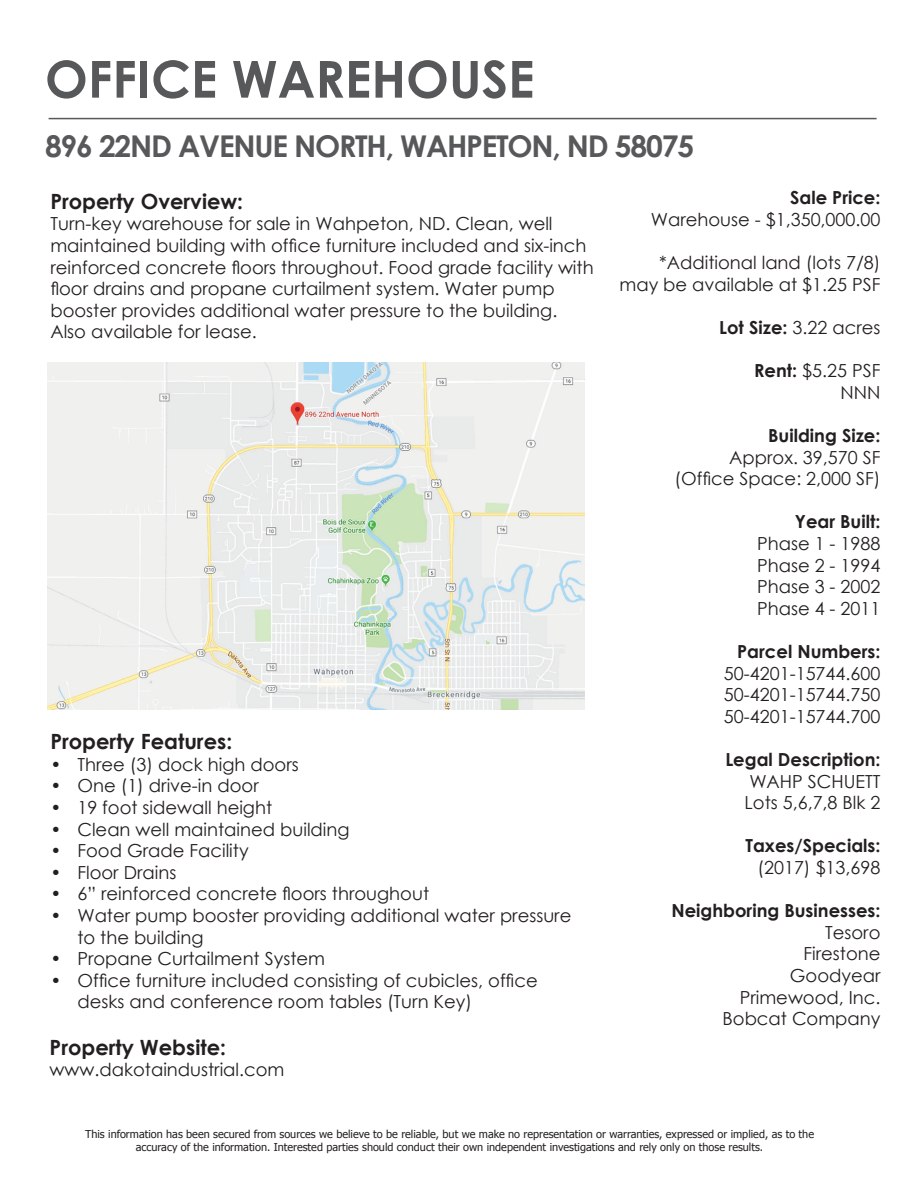
<style>
.page{position:relative;width:918px;height:1188px;background:#fff}
.page>*{position:absolute;margin:0;border:0;box-sizing:border-box;transform-origin:0 0}
.t1{font:700 51px "Century Gothic";color:#57585a}
.t2{font:700 30px "Century Gothic";letter-spacing:-.04em;color:#57585a}
.t3{font:700 21px "Century Gothic";color:#231f20}
.t4{font:18px/21.6px "Century Gothic";color:#231f20}
.t5{font:700 18px "Century Gothic";color:#231f20}
.t6{font:10.8px/13px "Tahoma";color:#231f20;text-align:center}
.s1{font-weight:700}
</style>
<div class="page">
<hr style="left:49px;top:118px;width:828px;height:1px;background:#57585a">
<img style="left:48px;top:362px;width:537px;height:348px">
<h1 class="t1" style="left:45px;top:40px;width:491px">OFFICE WAREHOUSE</h1>
<h2 class="t2" style="left:45px;top:123px;width:651px">896 22ND AVENUE NORTH, WAHPETON, ND 58075</h2>
<p class="t3" style="left:50px;top:185px;width:194px">Property Overview:</p>
<p class="t4" style="left:50px;top:213px;width:545px">Turn-key warehouse for sale in Wahpeton, ND. Clean, well maintained building with office furniture included and six-inch reinforced concrete floors throughout. Food grade facility with floor drains and propane curtailment system. Water pump booster provides additional water pressure to the building.<br>Also available for lease.</p>
<p class="t5" style="left:790px;top:184px;width:92px">Sale Price:</p>
<p class="t4" style="left:651px;top:208px;width:231px">Warehouse - $1,350,000.00</p>
<p class="t4" style="left:620px;top:252px;width:262px;text-align:right">*Additional land (lots 7/8) may be available at $1.25 PSF</p>
<p class="t4" style="left:719px;top:316px;width:163px"><span class="s1">Lot Size:</span> 3.22 acres</p>
<p class="t4" style="left:754px;top:360px;width:128px;text-align:right"><span class="s1">Rent:</span> $5.25 PSF<br>NNN</p>
<p class="t5" style="left:768px;top:422px;width:114px">Building Size:</p>
<p class="t4" style="left:674px;top:446px;width:208px;text-align:right">Approx. 39,570 SF (Office Space: 2,000 SF)</p>
<p class="t5" style="left:795px;top:508px;width:87px">Year Built:</p>
<p class="t4" style="left:757px;top:532px;width:125px;text-align:justify">Phase 1 - 1988<br>Phase 2 - 1994<br>Phase 3 - 2002<br>Phase 4 - 2011</p>
<p class="t5" style="left:737px;top:638px;width:145px">Parcel Numbers:</p>
<p class="t4" style="left:724px;top:662px;width:158px;text-align:justify">50-4201-15744.600<br>50-4201-15744.750<br>50-4201-15744.700</p>
<p class="t5" style="left:725px;top:746px;width:157px">Legal Description:</p>
<p class="t4" style="left:745px;top:770px;width:137px">WAHP SCHUETT<br>Lots 5,6,7,8 Blk 2</p>
<p class="t5" style="left:746px;top:832px;width:136px">Taxes/Specials:</p>
<p class="t4" style="left:757px;top:856px;width:125px">(2017) $13,698</p>
<p class="t5" style="left:671px;top:897px;width:211px">Neighboring Businesses:</p>
<p class="t4" style="left:723px;top:921px;width:159px;text-align:right">Tesoro<br>Firestone<br>Goodyear<br>Primewood, Inc.<br>Bobcat Company</p>
<p class="t3" style="left:50px;top:726px;width:183px">Property Features:</p>
<p class="t4" style="left:50px;top:753px;width:250px">• Three (3) dock high doors</p>
<p class="t4" style="left:50px;top:775px;width:210px">• One (1) drive-in door</p>
<p class="t4" style="left:50px;top:796px;width:223px">• 19 foot sidewall height</p>
<p class="t4" style="left:50px;top:818px;width:301px">• Clean well maintained building</p>
<p class="t4" style="left:50px;top:840px;width:200px">• Food Grade Facility</p>
<p class="t4" style="left:50px;top:861px;width:127px">• Floor Drains</p>
<p class="t4" style="left:50px;top:883px;width:380px">• 6” reinforced concrete floors throughout</p>
<p class="t4" style="left:77px;top:904px;width:496px;text-indent:-27px">• Water pump booster providing additional water pressure to the building</p>
<p class="t4" style="left:50px;top:948px;width:276px">• Propane Curtailment System</p>
<p class="t4" style="left:77px;top:969px;width:462px;text-indent:-27px">• Office furniture included consisting of cubicles, office desks and conference room tables (Turn Key)</p>
<p class="t3" style="left:50px;top:1031px;width:178px">Property Website:</p>
<p class="t4" style="left:50px;top:1059px;width:236px">www.dakotaindustrial.com</p>
<p class="t6" style="left:85px;top:1127px;width:731px">This information has been secured from sources we believe to be reliable, but we make no representation or warranties, expressed or implied, as to the accuracy of the information. Interested parties should conduct their own independent investigations and rely only on those results.</p>
</div>
